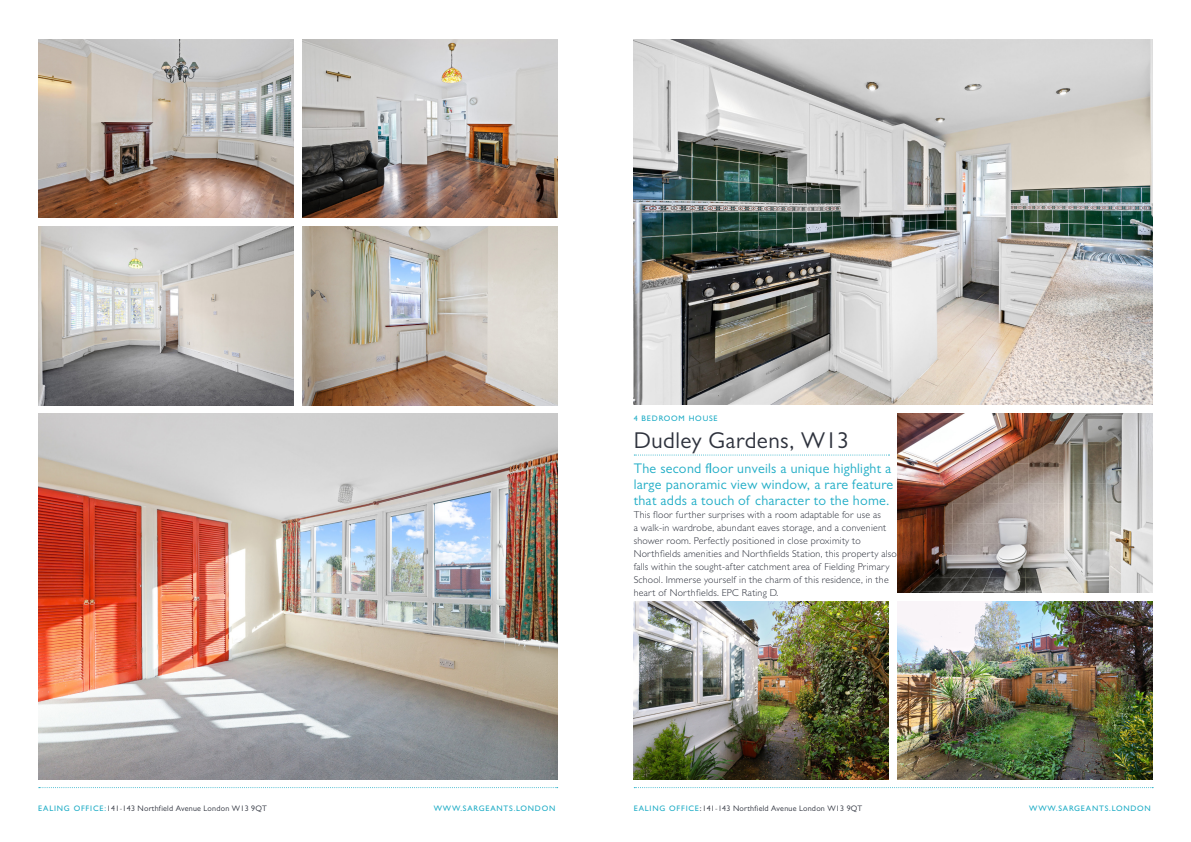
<style>
.page{position:relative;width:1191px;height:842px;background:#fff}
.page>*{position:absolute;margin:0;border:0;box-sizing:border-box;transform-origin:0 0}
.t1{font:23px "Gill Sans MT Pro";letter-spacing:.02em;color:#2e323d}
.t2{font:14px/16px "Gill Sans MT Pro";letter-spacing:.02em;color:#20adc6}
.t3{font:300 10px/13px "Gill Sans MT Std";letter-spacing:.02em;color:#2e323d}
.t4{font:8px "Gill Sans MT Pro";letter-spacing:.03em;color:#2e323d}
.t5{font:500 8px "Gill Sans MT Std";letter-spacing:.1em;color:#20adc6}
.s1{font-family:"Gill Sans MT Std";font-weight:500;color:#20adc6}
.s2{font-family:"Gill Sans MT Std";font-weight:500}
</style>
<div class="page">
<svg style="left:634px;top:787px;width:519px;height:1px"></svg>
<svg style="left:39px;top:787px;width:519px;height:1px"></svg>
<img style="left:634px;top:39px;width:518px;height:366px">
<img style="left:897px;top:414px;width:255px;height:178px">
<img style="left:897px;top:601px;width:255px;height:178px">
<img style="left:38px;top:227px;width:256px;height:178px">
<img style="left:38px;top:39px;width:255px;height:179px">
<img style="left:38px;top:414px;width:519px;height:365px">
<img style="left:302px;top:39px;width:255px;height:179px">
<img style="left:302px;top:227px;width:255px;height:178px">
<svg style="left:634px;top:454px;width:255px;height:1px"></svg>
<img style="left:634px;top:601px;width:255px;height:178px">
<p class="t5" style="left:634px;top:413px;width:85px">4 BEDROOM HOUSE</p>
<p class="t1" style="left:634px;top:427px;width:217px">Dudley Gardens, W13</p>
<p class="t2" style="left:634px;top:460px;width:261px">The second floor unveils a unique highlight a large panoramic view window, a rare feature that adds a touch of character to the home.</p>
<p class="t3" style="left:634px;top:508px;width:265px">This floor further surprises with a room adaptable for use as<br>a walk-in wardrobe, abundant eaves storage, and a convenient shower room. Perfectly positioned in close proximity to Northfields amenities and Northfields Station, this property also falls within the sought-after catchment area of Fielding Primary School. Immerse yourself in the charm of this residence, in the heart of Northfields. EPC Rating D.</p>
<p class="t4" style="left:38px;top:803px;width:230px"><span class="s1">EALING OFFICE:</span>141-143 Northfield Avenue London W13 9QT</p>
<p class="t5" style="left:434px;top:803px;width:123px">WWW.SARGEANTS.LONDON</p>
<p class="t4" style="left:634px;top:803px;width:230px"><span class="s1">EALING OFFICE</span><span class="s2">:</span>141-143 Northfield Avenue London W13 9QT</p>
<p class="t5" style="left:1029px;top:803px;width:123px">WWW.SARGEANTS.LONDON</p>
</div>
